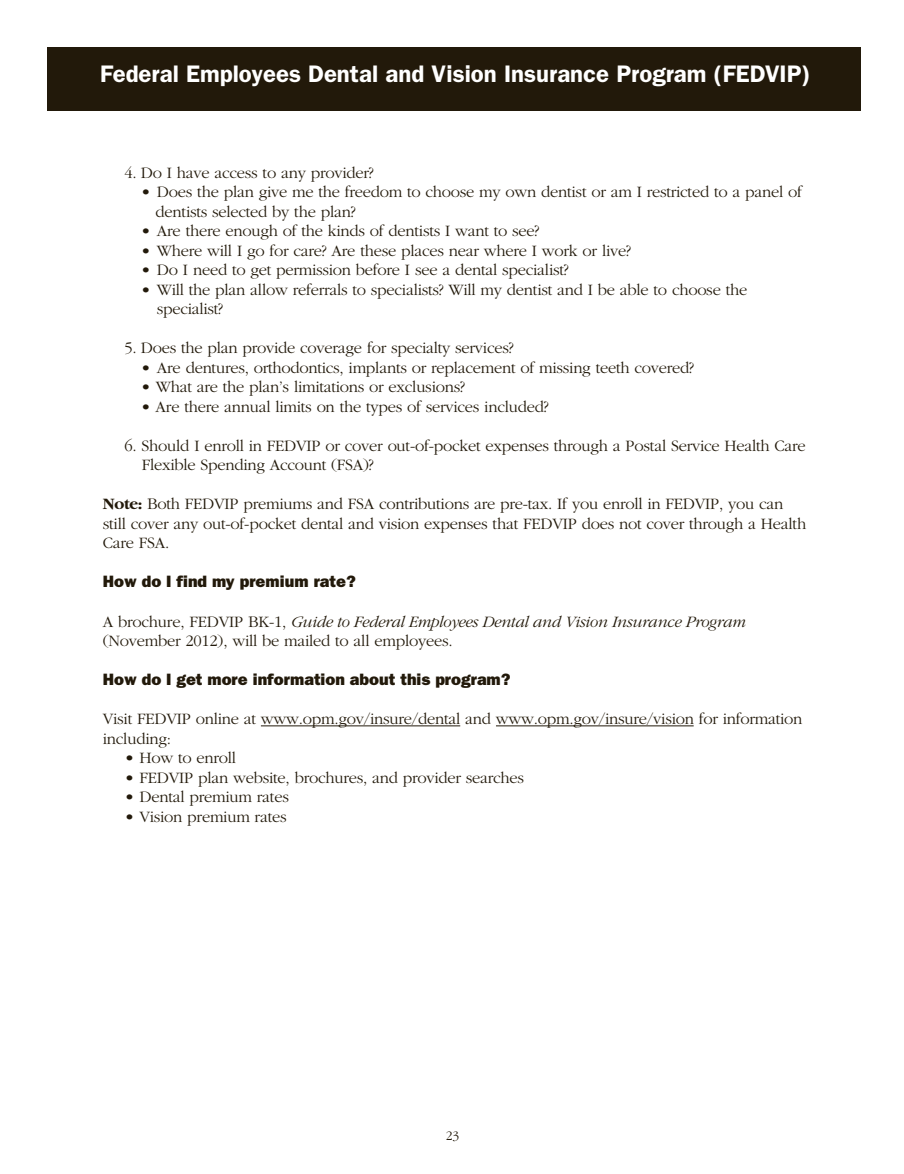
<style>
.page{position:relative;width:904px;height:1174px;background:#fff}
.page>*{position:absolute;margin:0;border:0;box-sizing:border-box;transform-origin:0 0}
.t1{font:600 24px "Franklin Gothic";color:#fff}
.t2{font:300 16.5px/19.5px "Garamond";letter-spacing:-.015em;color:#22190a}
.t3{font:800 16.5px "Franklin Gothic";color:#22190a}
.t4{font:300 13.5px "Garamond";color:#22190a}
.s1{font-weight:700}
.s2{font-style:italic}
</style>
<div class="page">
<hr style="left:261px;top:725px;width:199px;height:1px;background:#22190a">
<hr style="left:496px;top:725px;width:198px;height:1px;background:#22190a">
<div style="left:50px;top:47px;width:810px;height:64px;background:#22190a"></div>
<p class="t1" style="left:100px;top:66px;width:712px">Federal Employees Dental and Vision Insurance Program (FEDVIP)</p>
<p class="t2" style="left:125px;top:162px;width:251px">4. Do I have access to any provider?</p>
<p class="t2" style="left:156px;top:182px;width:648px;text-indent:-15px">• Does the plan give me the freedom to choose my own dentist or am I restricted to a panel of dentists selected by the plan?</p>
<p class="t2" style="left:141px;top:221px;width:400px">• Are there enough of the kinds of dentists I want to see?</p>
<p class="t2" style="left:141px;top:240px;width:492px">• Where will I go for care? Are these places near where I work or live?</p>
<p class="t2" style="left:141px;top:260px;width:429px">• Do I need to get permission before I see a dental specialist?</p>
<p class="t2" style="left:157px;top:279px;width:592px;text-indent:-16px">• Will the plan allow referrals to specialists? Will my dentist and I be able to choose the specialist?</p>
<p class="t2" style="left:125px;top:338px;width:391px">5. Does the plan provide coverage for specialty services?</p>
<p class="t2" style="left:141px;top:357px;width:555px">• Are dentures, orthodontics, implants or replacement of missing teeth covered?</p>
<p class="t2" style="left:141px;top:377px;width:326px">• What are the plan’s limitations or exclusions?</p>
<p class="t2" style="left:141px;top:396px;width:409px">• Are there annual limits on the types of services included?</p>
<p class="t2" style="left:142px;top:435px;width:666px;text-indent:-17px">6. Should I enroll in FEDVIP or cover out-of-pocket expenses through a Postal Service Health Care<br>Flexible Spending Account (FSA)?</p>
<p class="t2" style="left:103px;top:494px;width:705px"><span class="s1">Note:</span> Both FEDVIP premiums and FSA contributions are pre-tax. If you enroll in FEDVIP, you can still cover any out-of-pocket dental and vision expenses that FEDVIP does not cover through a Health<br>Care FSA.</p>
<p class="t3" style="left:103px;top:576px;width:254px">How do I find my premium rate?</p>
<p class="t2" style="left:103px;top:611px;width:644px">A brochure, FEDVIP BK-1, <span class="s2">Guide to Federal Employees Dental and Vision Insurance Program </span>(November 2012), will be mailed to all employees.</p>
<p class="t3" style="left:103px;top:673px;width:409px">How do I get more information about this program?</p>
<p class="t2" style="left:103px;top:708px;width:701px">Visit FEDVIP online at www.opm.gov/insure/dental and www.opm.gov/insure/vision for information including:</p>
<p class="t2" style="left:125px;top:747px;width:113px">• How to enroll</p>
<p class="t2" style="left:125px;top:767px;width:401px">• FEDVIP plan website, brochures, and provider searches</p>
<p class="t2" style="left:125px;top:786px;width:166px">• Dental premium rates</p>
<p class="t2" style="left:125px;top:806px;width:164px">• Vision premium rates</p>
<p class="t4" style="left:446px;top:1127px;width:15px">23</p>
</div>
